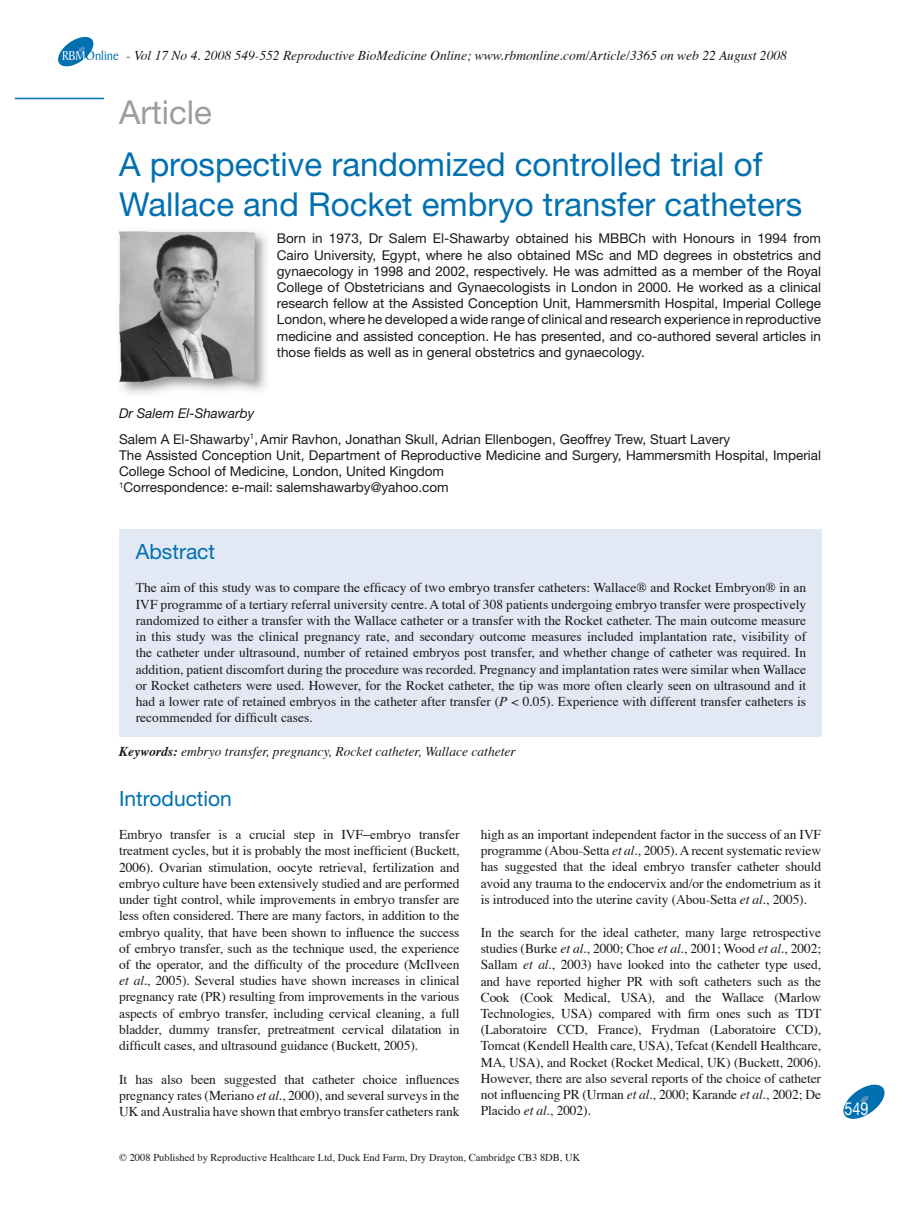
<style>
.page{position:relative;width:919px;height:1217px;background:#fff}
.page>*{position:absolute;margin:0;border:0;box-sizing:border-box;transform-origin:0 0}
.t1{font:33px/39.6px "Helvetica Neue";color:#0070b0}
.Article_sub_head{font:33px "Helvetica Neue";color:#9c9da0}
.Heading_1_Head_1{font:21px "Helvetica Neue";color:#0070b0}
.t2{font:18px "Helvetica Neue";color:#fff;scale:.8 1}
.Body_Text{font:13.5px/16.2px "Times";letter-spacing:-.01em;color:#1a181b;text-align:justify}
.Bio{font:13.5px/16.2px "Helvetica Neue";color:#1a181b;text-align:justify}
.Keywords{font:italic 13.5px "Times";color:#1a181b}
.Bio-2{font:italic 13.5px "Helvetica Neue";color:#1a181b}
.t3{font:10.5px "Times";color:#1a181b}
.s1{font-family:"Baker Signet BT";font-style:normal;font-size:13.65px;color:#fff}
.s2{font-family:"Baker Signet BT";font-style:normal;font-size:13.65px;color:#0070b0}
.s3{font-style:italic}
.s4{font-weight:700}
</style>
<div class="page">
<svg style="left:58px;top:36px;width:36px;height:31px"></svg>
<hr style="left:15px;top:98px;width:89px;height:1px;background:#0070b0">
<svg style="left:843px;top:1084px;width:42px;height:35px"></svg>
<div style="left:119px;top:529px;width:702px;height:207px;background:#e2e8f4"></div>
<img style="left:118px;top:231px;width:149px;height:163px">
<p class="Keywords" style="left:62px;top:43px;width:726px"><span class="s1">RBM</span><span class="s2">Online</span> - Vol 17 No 4. 2008 549-552 Reproductive BioMedicine Online; www.rbmonline.com/Article/3365 on web 22 August 2008</p>
<p class="Article_sub_head" style="left:119px;top:92px;width:94px">Article</p>
<p class="t1" style="left:119px;top:144px;width:684px">A prospective randomized controlled trial of<br>Wallace and Rocket embryo transfer catheters</p>
<p class="Bio" style="left:277px;top:230px;width:545px">Born in 1973, Dr Salem El-Shawarby obtained his MBBCh with Honours in 1994 from Cairo University, Egypt, where he also obtained MSc and MD degrees in obstetrics and gynaecology in 1998 and 2002, respectively. He was admitted as a member of the Royal College of Obstetricians and Gynaecologists in London in 2000. He worked as a clinical research fellow at the Assisted Conception Unit, Hammersmith Hospital, Imperial College London, where he developed a wide range of clinical and research experience in reproductive medicine and assisted conception. He has presented, and co-authored several articles in those fields as well as in general obstetrics and gynaecology.</p>
<p class="Bio-2" style="left:119px;top:405px;width:137px">Dr Salem El-Shawarby</p>
<p class="Bio" style="left:119px;top:430px;width:612px">Salem A El-Shawarby<sup>1</sup>, Amir Ravhon, Jonathan Skull, Adrian Ellenbogen, Geoffrey Trew, Stuart Lavery</p>
<p class="Bio" style="left:119px;top:446px;width:703px">The Assisted Conception Unit, Department of Reproductive Medicine and Surgery, Hammersmith Hospital, Imperial<br>College School of Medicine, London, United Kingdom</p>
<p class="Bio" style="left:119px;top:479px;width:331px"><sup>1</sup>Correspondence: e-mail: salemshawarby@yahoo.com</p>
<p class="Heading_1_Head_1" style="left:136px;top:539px;width:81px">Abstract</p>
<p class="Body_Text" style="left:136px;top:578px;width:672px">The aim of this study was to compare the efficacy of two embryo transfer catheters: Wallace® and Rocket Embryon® in an IVF programme of a tertiary referral university centre. A total of 308 patients undergoing embryo transfer were prospectively randomized to either a transfer with the Wallace catheter or a transfer with the Rocket catheter. The main outcome measure in this study was the clinical pregnancy rate, and secondary outcome measures included implantation rate, visibility of the catheter under ultrasound, number of retained embryos post transfer, and whether change of catheter was required. In addition, patient discomfort during the procedure was recorded. Pregnancy and implantation rates were similar when Wallace or Rocket catheters were used. However, for the Rocket catheter, the tip was more often clearly seen on ultrasound and it had a lower rate of retained embryos in the catheter after transfer (<span class="s3">P</span> &lt; 0.05). Experience with different transfer catheters is recommended for difficult cases.</p>
<p class="Keywords" style="left:119px;top:739px;width:398px"><span class="s4">Keywords:</span> embryo transfer, pregnancy, Rocket catheter, Wallace catheter</p>
<p class="Heading_1_Head_1" style="left:119px;top:785px;width:114px">Introduction</p>
<p class="Body_Text" style="left:119px;top:825px;width:342px">Embryo transfer is a crucial step in IVF−embryo transfer treatment cycles, but it is probably the most inefficient (Buckett, 2006). Ovarian stimulation, oocyte retrieval, fertilization and embryo culture have been extensively studied and are performed under tight control, while improvements in embryo transfer are less often considered. There are many factors, in addition to the embryo quality, that have been shown to influence the success of embryo transfer, such as the technique used, the experience of the operator, and the difficulty of the procedure (McIlveen <span class="s3">et al.</span>, 2005). Several studies have shown increases in clinical pregnancy rate (PR) resulting from improvements in the various aspects of embryo transfer, including cervical cleaning, a full bladder, dummy transfer, pretreatment cervical dilatation in difficult cases, and ultrasound guidance (Buckett, 2005).</p>
<p class="Body_Text" style="left:119px;top:1069px;width:342px">It has also been suggested that catheter choice influences pregnancy rates (Meriano <span class="s3">et al.</span>, 2000), and several surveys in the UK and Australia have shown that embryo transfer catheters rank</p>
<p class="Body_Text" style="left:480px;top:824px;width:342px">high as an important independent factor in the success of an IVF programme (Abou-Setta <span class="s3">et al.</span>, 2005). A recent systematic review has suggested that the ideal embryo transfer catheter should avoid any trauma to the endocervix and/or the endometrium as it is introduced into the uterine cavity (Abou-Setta <span class="s3">et al.</span>, 2005).</p>
<p class="Body_Text" style="left:480px;top:922px;width:342px">In the search for the ideal catheter, many large retrospective studies (Burke <span class="s3">et al.</span>, 2000; Choe <span class="s3">et al.</span>, 2001; Wood <span class="s3">et al.</span>, 2002; Sallam <span class="s3">et al.</span>, 2003) have looked into the catheter type used, and have reported higher PR with soft catheters such as the Cook (Cook Medical, USA), and the Wallace (Marlow Technologies, USA) compared with firm ones such as TDT (Laboratoire CCD, France), Frydman (Laboratoire CCD), Tomcat (Kendell Health care, USA), Tefcat (Kendell Healthcare, MA, USA), and Rocket (Rocket Medical, UK) (Buckett, 2006).<br>However, there are also several reports of the choice of catheter not influencing PR (Urman <span class="s3">et al.</span>, 2000; Karande <span class="s3">et al.</span>, 2002; De Placido <span class="s3">et al.</span>, 2002).</p>
<p class="t3" style="left:119px;top:1147px;width:462px">© 2008 Published by Reproductive Healthcare Ltd, Duck End Farm, Dry Drayton, Cambridge CB3 8DB, UK</p>
<p class="t2" style="left:844px;top:1097px;width:32px">549</p>
</div>
